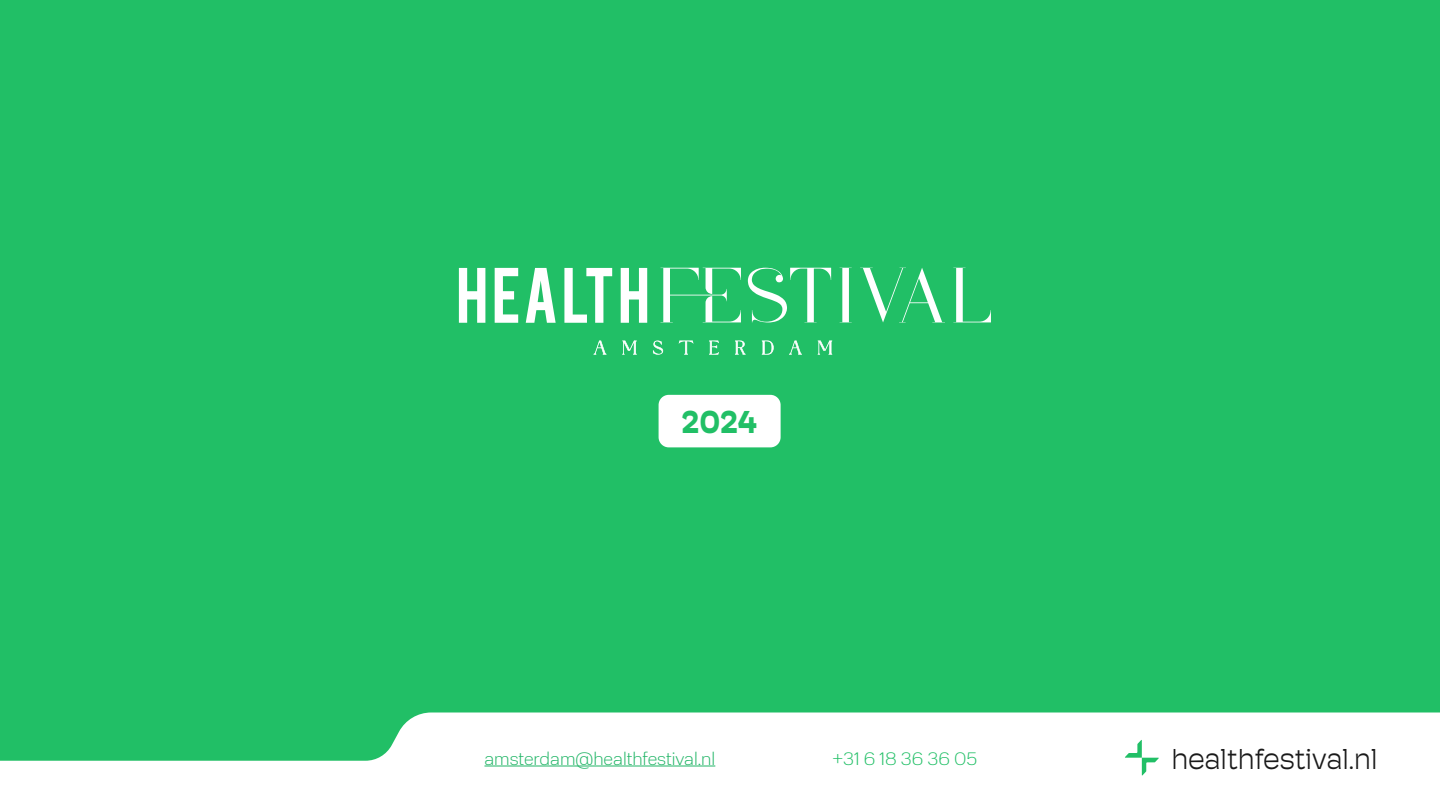
<style>
.page{position:relative;width:1440px;height:810px;background:#21bf66}
.page>*{position:absolute;margin:0;border:0;box-sizing:border-box;transform-origin:0 0}
.t1{font:700 31.95px "Hoss Sharp";color:#21bf66}
.t2{font:300 29.03px "Hoss Sharp";letter-spacing:-.005em;color:#1a1a1a}
.t3{font:100 18.3px "Normalidad Text";color:#21b566}
.t4{font:100 18.3px "Normalidad Text";color:#21bf66}
</style>
<div class="page">
<svg style="left:0;top:713px;width:1440px;height:97px;background:#e0f6e9"></svg>
<svg style="left:1125px;top:740px;width:34px;height:36px"></svg>
<hr style="left:484px;top:766px;width:231px;height:1px;background:#21b566">
<svg style="left:594px;top:340px;width:12px;height:15px"></svg>
<svg style="left:622px;top:340px;width:15px;height:15px"></svg>
<svg style="left:653px;top:341px;width:10px;height:14px"></svg>
<svg style="left:679px;top:341px;width:15px;height:14px"></svg>
<svg style="left:709px;top:341px;width:10px;height:14px"></svg>
<svg style="left:735px;top:341px;width:11px;height:14px"></svg>
<svg style="left:762px;top:341px;width:12px;height:14px"></svg>
<svg style="left:789px;top:340px;width:13px;height:15px"></svg>
<svg style="left:818px;top:340px;width:14px;height:15px"></svg>
<svg style="left:459px;top:268px;width:26px;height:55px"></svg>
<svg style="left:495px;top:268px;width:23px;height:55px"></svg>
<svg style="left:526px;top:268px;width:30px;height:55px"></svg>
<svg style="left:564px;top:268px;width:48px;height:55px"></svg>
<svg style="left:621px;top:268px;width:26px;height:55px"></svg>
<svg style="left:661px;top:268px;width:80px;height:54px"></svg>
<svg style="left:748px;top:268px;width:83px;height:54px"></svg>
<svg style="left:842px;top:268px;width:7px;height:54px"></svg>
<svg style="left:863px;top:268px;width:79px;height:54px"></svg>
<svg style="left:956px;top:268px;width:35px;height:54px"></svg>
<div style="left:659px;top:395px;width:122px;height:52px;background:#fff;border-radius:10px"></div>
<h1 class="t1" style="left:682px;top:403px;width:77px">2024</h1>
<p class="t3" style="left:484px;top:746px;width:232px">amsterdam@healthfestival.nl</p>
<p class="t4" style="left:832px;top:746px;width:146px">+31 6 18 36 36 05</p>
<h2 class="t2" style="left:1171px;top:742px;width:208px">healthfestival.nl</h2>
</div>
